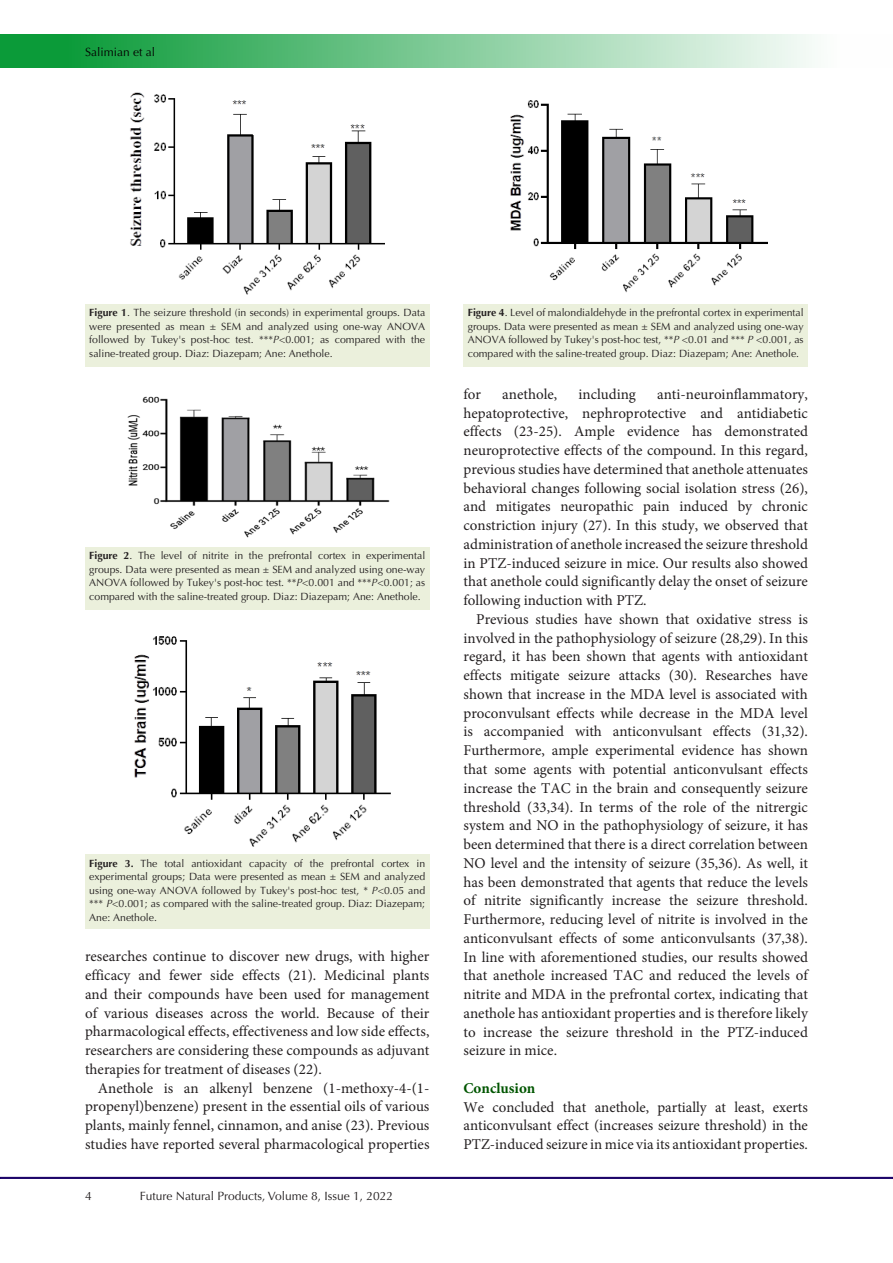
<style>
.page{position:relative;width:893px;height:1263px;background:#fff}
.page>*{position:absolute;margin:0;border:0;box-sizing:border-box;transform-origin:0 0}
.t1{font:15px/18.8px "Minion Pro";color:#231f20;text-align:justify}
.t2{font:700 15px "Minion Pro";color:#050}
.t3{font:12px "Optima LT Std";color:#231f20}
.t4{font:12px "Optima LT Std";color:#040503}
.t5{font:10.5px/13.5px "Optima LT Std";color:#231f20;text-align:justify}
.s1{font-weight:700}
.s2{font-style:italic}
</style>
<div class="page">
<hr style="left:0;top:1177px;width:893px;height:1px;background:#190066">
<div style="left:1px;top:35px;width:892px;height:33px;background:linear-gradient(to right,#00942c,#fff)"></div>
<div style="left:85px;top:304px;width:344px;height:63px;background:#ebf0dc"></div>
<div style="left:85px;top:547px;width:344px;height:63px;background:#ebf0dc"></div>
<div style="left:85px;top:855px;width:344px;height:74px;background:#ebf0dc"></div>
<div style="left:463px;top:304px;width:345px;height:63px;background:#ebf0dc"></div>
<img style="left:130px;top:92px;width:255px;height:203px">
<img style="left:127px;top:396px;width:262px;height:142px">
<img style="left:134px;top:636px;width:257px;height:210px">
<img style="left:510px;top:100px;width:257px;height:193px">
<p class="t4" style="left:85px;top:45px;width:72px">Salimian et al</p>
<p class="t5" style="left:89px;top:306px;width:337px"><span class="s1">Figure 1</span>. The seizure threshold (in seconds) in experimental groups. Data were presented as mean ± SEM and analyzed using one-way ANOVA followed by Tukey's post-hoc test. ***<span class="s2">P</span>&lt;0.001; as compared with the saline-treated group. Diaz: Diazepam; Ane: Anethole.</p>
<p class="t5" style="left:89px;top:549px;width:337px"><span class="s1">Figure 2</span>. The level of nitrite in the prefrontal cortex in experimental groups. Data were presented as mean ± SEM and analyzed using one-way ANOVA followed by Tukey's post-hoc test. **<span class="s2">P</span>&lt;0.001 and ***<span class="s2">P</span>&lt;0.001; as compared with the saline-treated group. Diaz: Diazepam; Ane: Anethole.</p>
<p class="t5" style="left:89px;top:856px;width:337px"><span class="s1">Figure 3.</span> The total antioxidant capacity of the prefrontal cortex in experimental groups; Data were presented as mean ± SEM and analyzed using one-way ANOVA followed by Tukey's post-hoc test, * <span class="s2">P</span>&lt;0.05 and *** <span class="s2">P</span>&lt;0.001; as compared with the saline-treated group. Diaz: Diazepam; Ane: Anethole.</p>
<p class="t1" style="left:85px;top:947px;width:346px">researches continue to discover new drugs, with higher efficacy and fewer side effects (21). Medicinal plants and their compounds have been used for management of various diseases across the world. Because of their pharmacological effects, effectiveness and low side effects, researchers are considering these compounds as adjuvant therapies for treatment of diseases (22).</p>
<p class="t1" style="left:85px;top:1078px;width:346px;text-indent:13px">Anethole is an alkenyl benzene (1-methoxy-4-(1- propenyl)benzene) present in the essential oils of various plants, mainly fennel, cinnamon, and anise (23). Previous studies have reported several pharmacological properties</p>
<p class="t3" style="left:85px;top:1188px;width:8px">4</p>
<p class="t3" style="left:140px;top:1188px;width:255px">Future Natural Products, Volume 8, Issue 1, 2022</p>
<p class="t5" style="left:468px;top:306px;width:337px"><span class="s1">Figure 4</span>. Level of malondialdehyde in the prefrontal cortex in experimental groups. Data were presented as mean ± SEM and analyzed using one-way ANOVA followed by Tukey's post-hoc test, **<span class="s2">P</span> &lt;0.01 and *** <span class="s2">P</span> &lt;0.001, as compared with the saline-treated group. Diaz: Diazepam; Ane: Anethole.</p>
<p class="t1" style="left:463px;top:385px;width:346px;text-indent:194px">anti-neuroinflammatory, hepatoprotective, nephroprotective and antidiabetic effects (23-25). Ample evidence has demonstrated neuroprotective effects of the compound. In this regard, previous studies have determined that anethole attenuates behavioral changes following social isolation stress (26), and mitigates neuropathic pain induced by chronic constriction injury (27). In this study, we observed that administration of anethole increased the seizure threshold in PTZ-induced seizure in mice. Our results also showed that anethole could significantly delay the onset of seizure following induction with PTZ.</p>
<p class="t1" style="left:463px;top:610px;width:346px;text-indent:13px">Previous studies have shown that oxidative stress is involved in the pathophysiology of seizure (28,29). In this regard, it has been shown that agents with antioxidant effects mitigate seizure attacks (30). Researches have shown that increase in the MDA level is associated with proconvulsant effects while decrease in the MDA level is accompanied with anticonvulsant effects (31,32).<br>Furthermore, ample experimental evidence has shown that some agents with potential anticonvulsant effects increase the TAC in the brain and consequently seizure threshold (33,34). In terms of the role of the nitrergic system and NO in the pathophysiology of seizure, it has been determined that there is a direct correlation between NO level and the intensity of seizure (35,36). As well, it has been demonstrated that agents that reduce the levels of nitrite significantly increase the seizure threshold.<br>Furthermore, reducing level of nitrite is involved in the anticonvulsant effects of some anticonvulsants (37,38).<br>In line with aforementioned studies, our results showed that anethole increased TAC and reduced the levels of nitrite and MDA in the prefrontal cortex, indicating that anethole has antioxidant properties and is therefore likely to increase the seizure threshold in the PTZ-induced seizure in mice.</p>
<p class="t2" style="left:463px;top:1077px;width:73px">Conclusion</p>
<p class="t1" style="left:463px;top:1097px;width:346px">We concluded that anethole, partially at least, exerts anticonvulsant effect (increases seizure threshold) in the PTZ-induced seizure in mice via its antioxidant properties.</p>
<p class="t1" style="left:463px;top:385px;width:19px">for</p>
<p class="t1" style="left:502px;top:385px;width:56px">anethole,</p>
<p class="t1" style="left:578px;top:385px;width:59px">including</p>
</div>
